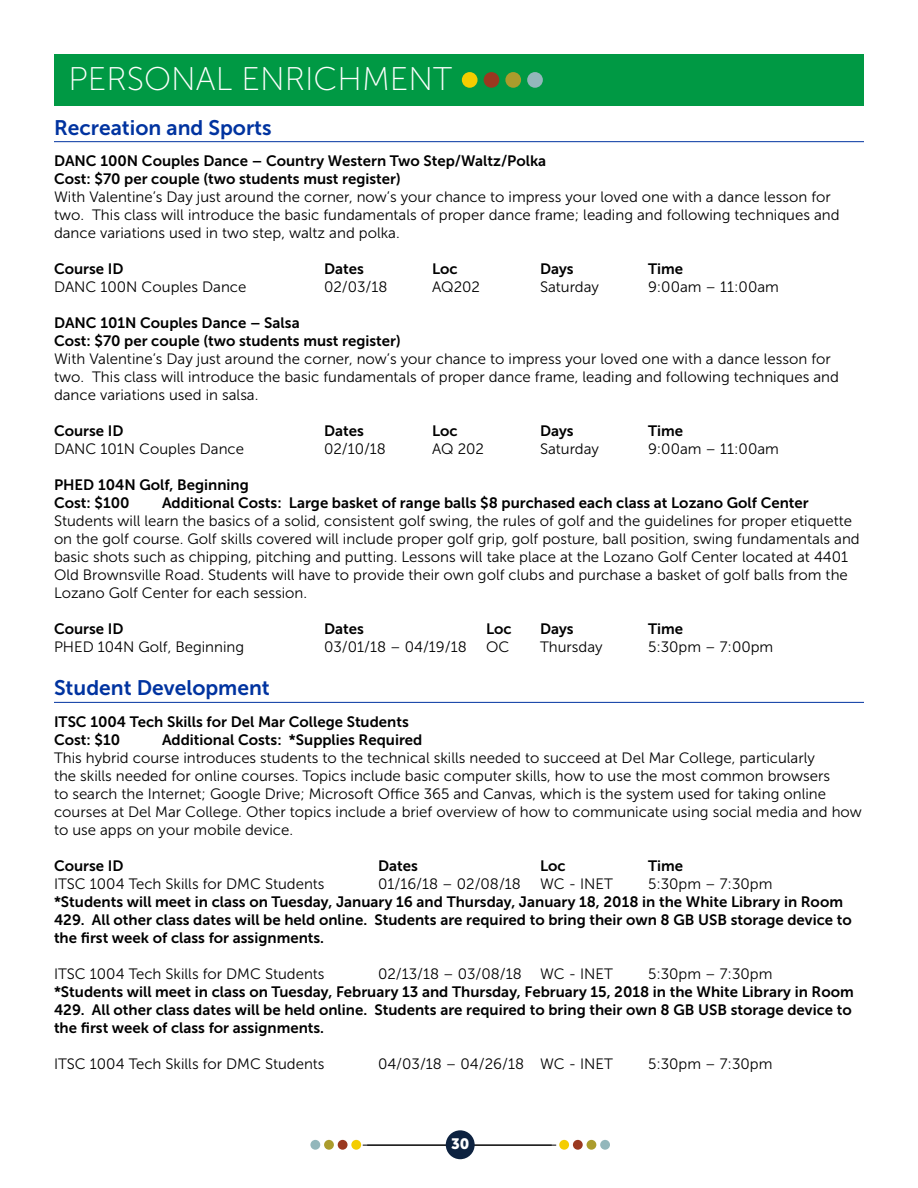
<style>
.page{position:relative;width:918px;height:1188px;background:#fff}
.page>*{position:absolute;margin:0;border:0;box-sizing:border-box;transform-origin:0 0}
.t1{font:32.7px "Museo Sans 100";color:#fff}
.t2{font:21px "Museo Sans 700";color:#0033a0}
.t3{font:15px/18px "Museo Sans 300";color:#000}
.t4{font:15px/18px "Museo Sans 700";color:#000}
.t5{font:15px "Museo Sans 900";color:#fff}
</style>
<div class="page">
<hr style="left:363px;top:1145px;width:189px;height:1px;background:#000">
<div style="left:559px;top:1140px;width:10px;height:10px;background:#f4cd00;border-radius:50%"></div>
<div style="left:573px;top:1140px;width:10px;height:10px;background:#9a3820;border-radius:50%"></div>
<div style="left:587px;top:1140px;width:9px;height:10px;background:#ab9c2c;border-radius:50%"></div>
<div style="left:600px;top:1140px;width:10px;height:10px;background:#93b7bb;border-radius:50%"></div>
<hr style="left:367px;top:1145px;width:189px;height:1px;background:#000">
<div style="left:351px;top:1140px;width:10px;height:10px;background:#f4cd00;border-radius:50%"></div>
<div style="left:338px;top:1140px;width:10px;height:10px;background:#9a3820;border-radius:50%"></div>
<div style="left:324px;top:1140px;width:10px;height:10px;background:#ab9c2c;border-radius:50%"></div>
<div style="left:310px;top:1140px;width:10px;height:10px;background:#93b7bb;border-radius:50%"></div>
<div style="left:446px;top:1130px;width:29px;height:29px;background:#0d2240;border-radius:50%"></div>
<hr style="left:54px;top:141px;width:810px;height:1px;background:#0033a0">
<hr style="left:54px;top:702px;width:810px;height:1px;background:#0033a0">
<div style="left:54px;top:54px;width:810px;height:52px;background:#094"></div>
<div style="left:462px;top:72px;width:16px;height:16px;background:#f4cd00;border-radius:50%"></div>
<div style="left:484px;top:72px;width:15px;height:16px;background:#9a3820;border-radius:50%"></div>
<div style="left:505px;top:72px;width:16px;height:16px;background:#ab9c2c;border-radius:50%"></div>
<div style="left:527px;top:72px;width:16px;height:16px;background:#93b7bb;border-radius:50%"></div>
<h1 class="t1" style="left:69px;top:62px;width:385px">PERSONAL ENRICHMENT</h1>
<h2 class="t2" style="left:54px;top:116px;width:219px">Recreation and Sports</h2>
<p class="t4" style="left:54px;top:152px;width:494px">DANC 100N Couples Dance – Country Western Two Step/Waltz/Polka<br>Cost: $70 per couple (two students must register)</p>
<p class="t3" style="left:54px;top:188px;width:787px">With Valentine’s Day just around the corner, now’s your chance to impress your loved one with a dance lesson for two. This class will introduce the basic fundamentals of proper dance frame; leading and following techniques and dance variations used in two step, waltz and polka.</p>
<p class="t4" style="left:54px;top:260px;width:71px">Course ID</p>
<p class="t4" style="left:324px;top:260px;width:41px">Dates</p>
<p class="t4" style="left:432px;top:260px;width:27px">Loc</p>
<p class="t4" style="left:540px;top:260px;width:35px">Days</p>
<p class="t4" style="left:648px;top:260px;width:37px">Time</p>
<p class="t3" style="left:54px;top:278px;width:194px">DANC 100N Couples Dance</p>
<p class="t3" style="left:324px;top:278px;width:65px">02/03/18</p>
<p class="t3" style="left:432px;top:278px;width:50px">AQ202</p>
<p class="t3" style="left:540px;top:278px;width:61px">Saturday</p>
<p class="t3" style="left:648px;top:278px;width:132px">9:00am – 11:00am</p>
<p class="t4" style="left:54px;top:314px;width:348px">DANC 101N Couples Dance – Salsa<br>Cost: $70 per couple (two students must register)</p>
<p class="t3" style="left:54px;top:350px;width:786px">With Valentine’s Day just around the corner, now’s your chance to impress your loved one with a dance lesson for two. This class will introduce the basic fundamentals of proper dance frame, leading and following techniques and dance variations used in salsa.</p>
<p class="t4" style="left:54px;top:422px;width:71px">Course ID</p>
<p class="t4" style="left:324px;top:422px;width:41px">Dates</p>
<p class="t4" style="left:432px;top:422px;width:27px">Loc</p>
<p class="t4" style="left:540px;top:422px;width:35px">Days</p>
<p class="t4" style="left:648px;top:422px;width:37px">Time</p>
<p class="t3" style="left:54px;top:440px;width:192px">DANC 101N Couples Dance</p>
<p class="t3" style="left:324px;top:440px;width:63px">02/10/18</p>
<p class="t3" style="left:432px;top:440px;width:54px">AQ 202</p>
<p class="t3" style="left:540px;top:440px;width:61px">Saturday</p>
<p class="t3" style="left:648px;top:440px;width:132px">9:00am – 11:00am</p>
<p class="t4" style="left:54px;top:476px;width:196px">PHED 104N Golf, Beginning<br>Cost: $100</p>
<p class="t4" style="left:162px;top:494px;width:648px">Additional Costs: Large basket of range balls $8 purchased each class at Lozano Golf Center</p>
<p class="t3" style="left:54px;top:512px;width:807px">Students will learn the basics of a solid, consistent golf swing, the rules of golf and the guidelines for proper etiquette on the golf course. Golf skills covered will include proper golf grip, golf posture, ball position, swing fundamentals and basic shots such as chipping, pitching and putting. Lessons will take place at the Lozano Golf Center located at 4401<br>Old Brownsville Road. Students will have to provide their own golf clubs and purchase a basket of golf balls from the Lozano Golf Center for each session.</p>
<p class="t4" style="left:54px;top:620px;width:71px">Course ID</p>
<p class="t4" style="left:324px;top:620px;width:41px">Dates</p>
<p class="t4" style="left:486px;top:620px;width:27px">Loc</p>
<p class="t4" style="left:540px;top:620px;width:35px">Days</p>
<p class="t4" style="left:648px;top:620px;width:37px">Time</p>
<p class="t3" style="left:54px;top:638px;width:192px">PHED 104N Golf, Beginning</p>
<p class="t3" style="left:324px;top:638px;width:144px">03/01/18 – 04/19/18</p>
<p class="t3" style="left:486px;top:638px;width:25px">OC</p>
<p class="t3" style="left:540px;top:638px;width:64px">Thursday</p>
<p class="t3" style="left:648px;top:638px;width:127px">5:30pm – 7:00pm</p>
<h2 class="t2" style="left:54px;top:676px;width:217px">Student Development</h2>
<p class="t4" style="left:54px;top:713px;width:356px">ITSC 1004 Tech Skills for Del Mar College Students<br>Cost: $10</p>
<p class="t4" style="left:162px;top:731px;width:262px">Additional Costs: *Supplies Required</p>
<p class="t3" style="left:54px;top:749px;width:809px">This hybrid course introduces students to the technical skills needed to succeed at Del Mar College, particularly<br>the skills needed for online courses. Topics include basic computer skills, how to use the most common browsers<br>to search the Internet; Google Drive; Microsoft Office 365 and Canvas, which is the system used for taking online courses at Del Mar College. Other topics include a brief overview of how to communicate using social media and how to use apps on your mobile device.</p>
<p class="t4" style="left:54px;top:857px;width:71px">Course ID</p>
<p class="t4" style="left:378px;top:857px;width:41px">Dates</p>
<p class="t4" style="left:540px;top:857px;width:27px">Loc</p>
<p class="t4" style="left:648px;top:857px;width:37px">Time</p>
<p class="t3" style="left:54px;top:875px;width:272px">ITSC 1004 Tech Skills for DMC Students</p>
<p class="t3" style="left:378px;top:875px;width:144px">01/16/18 – 02/08/18</p>
<p class="t3" style="left:540px;top:875px;width:75px">WC - INET</p>
<p class="t3" style="left:648px;top:875px;width:126px">5:30pm – 7:30pm</p>
<p class="t4" style="left:54px;top:893px;width:799px">*Students will meet in class on Tuesday, January 16 and Thursday, January 18, 2018 in the White Library in Room<br>429. All other class dates will be held online. Students are required to bring their own 8 GB USB storage device to the first week of class for assignments.</p>
<p class="t3" style="left:54px;top:965px;width:272px">ITSC 1004 Tech Skills for DMC Students</p>
<p class="t3" style="left:378px;top:965px;width:237px">02/13/18 – 03/08/18 WC - INET</p>
<p class="t3" style="left:648px;top:965px;width:126px">5:30pm – 7:30pm</p>
<p class="t4" style="left:54px;top:983px;width:801px">*Students will meet in class on Tuesday, February 13 and Thursday, February 15, 2018 in the White Library in Room<br>429. All other class dates will be held online. Students are required to bring their own 8 GB USB storage device to the first week of class for assignments.</p>
<p class="t3" style="left:54px;top:1055px;width:272px">ITSC 1004 Tech Skills for DMC Students</p>
<p class="t3" style="left:378px;top:1055px;width:237px">04/03/18 – 04/26/18 WC - INET</p>
<p class="t3" style="left:648px;top:1055px;width:126px">5:30pm – 7:30pm</p>
<p class="t5" style="left:451px;top:1135px;width:20px">30</p>
</div>
